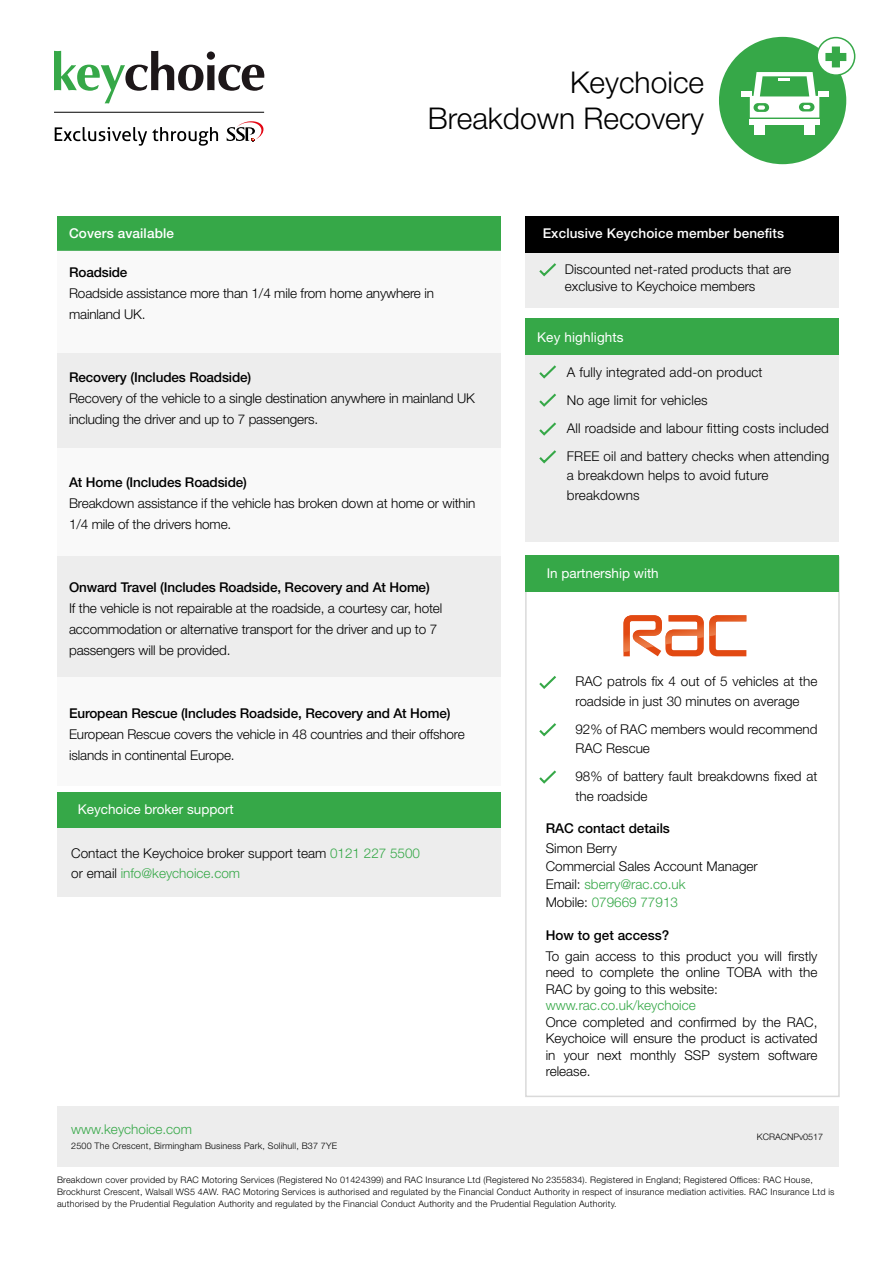
<style>
.page{position:relative;width:893px;height:1263px;background:#fff}
.page>*{position:absolute;margin:0;border:0;box-sizing:border-box;transform-origin:0 0}
.t1{font:300 30px/36.2px "Helvetica Neue";color:#000;text-align:right}
.t2{font:300 13.5px/21px "Helvetica Neue";color:#000}
.t3{font:500 13.5px "Helvetica Neue";letter-spacing:-.01em;color:#000}
.t4{font:13.5px "Helvetica Neue";color:#fff}
.t5{font:500 13.5px "Helvetica Neue";letter-spacing:.01em;color:#fff}
.t6{font:300 13.5px "Helvetica Neue";color:#36a848}
.t7{font:300 9px/12px "Helvetica Neue";letter-spacing:.02em;color:#000}
.t8{font:300 9px "Helvetica Neue";color:#000}
.s1{color:#36a848}
</style>
<div class="page">
<div style="left:57px;top:216px;width:443px;height:34px;background:#36a848"></div>
<div style="left:57px;top:250px;width:443px;height:536px;background:#f9f9f9"></div>
<div style="left:57px;top:353px;width:443px;height:95px;background:#ededed"></div>
<div style="left:57px;top:556px;width:443px;height:121px;background:#ededed"></div>
<div style="left:719px;top:37px;width:127px;height:127px;background:#36a848;border-radius:50%"></div>
<div style="left:57px;top:1106px;width:782px;height:61px;background:#ededed"></div>
<div style="left:749px;top:120px;width:71px;height:5px;background:#fff"></div>
<div style="left:754px;top:125px;width:10px;height:9px;background:#fff"></div>
<div style="left:805px;top:125px;width:10px;height:9px;background:#fff"></div>
<svg style="left:750px;top:72px;width:69px;height:46px"></svg>
<div style="left:818px;top:91px;width:11px;height:6px;background:#fff"></div>
<div style="left:741px;top:91px;width:10px;height:6px;background:#fff"></div>
<div style="left:526px;top:354px;width:313px;height:188px;background:#ededed"></div>
<div style="left:526px;top:318px;width:313px;height:36px;background:#36a848"></div>
<div style="left:525px;top:556px;width:315px;height:541px;border:2px solid #dadada"></div>
<div style="left:526px;top:253px;width:313px;height:54px;background:#ededed"></div>
<div style="left:526px;top:216px;width:313px;height:37px;background:#000"></div>
<svg style="left:623px;top:615px;width:123px;height:41px"></svg>
<svg style="left:539px;top:263px;width:17px;height:14px"></svg>
<svg style="left:539px;top:365px;width:17px;height:14px"></svg>
<svg style="left:539px;top:393px;width:17px;height:14px"></svg>
<svg style="left:539px;top:422px;width:17px;height:14px"></svg>
<svg style="left:539px;top:676px;width:17px;height:13px"></svg>
<svg style="left:539px;top:723px;width:17px;height:14px"></svg>
<svg style="left:539px;top:770px;width:17px;height:14px"></svg>
<div style="left:526px;top:555px;width:313px;height:37px;background:#36a848"></div>
<div style="left:57px;top:792px;width:443px;height:35px;background:#36a848"></div>
<div style="left:57px;top:828px;width:443px;height:69px;background:#ededed"></div>
<svg style="left:539px;top:450px;width:17px;height:14px"></svg>
<div style="left:817px;top:38px;width:38px;height:37px;background:#fff;border-radius:50%"></div>
<div style="left:816px;top:37px;width:39px;height:39px;border:2px solid #36a848;border-radius:50%"></div>
<svg style="left:825px;top:47px;width:21px;height:20px"></svg>
<svg style="left:54px;top:51px;width:210px;height:52px"></svg>
<svg style="left:55px;top:127px;width:163px;height:19px"></svg>
<svg style="left:227px;top:121px;width:36px;height:20px"></svg>
<hr style="left:54px;top:112px;width:210px;height:1px;background:#000">
<p class="t5" style="left:69px;top:225px;width:106px">Covers available</p>
<h1 class="t1" style="left:428px;top:63px;width:278px">Keychoice<br>Breakdown Recovery</h1>
<p class="t5" style="left:543px;top:226px;width:243px">Exclusive Keychoice member benefits</p>
<p class="t3" style="left:69px;top:264px;width:60px">Roadside</p>
<p class="t2" style="left:69px;top:283px;width:366px">Roadside assistance more than 1/4 mile from home anywhere in mainland UK.</p>
<p class="t3" style="left:69px;top:369px;width:184px">Recovery (Includes Roadside)</p>
<p class="t2" style="left:69px;top:388px;width:407px">Recovery of the vehicle to a single destination anywhere in mainland UK including the driver and up to 7 passengers.</p>
<p class="t3" style="left:69px;top:474px;width:179px">At Home (Includes Roadside)</p>
<p class="t2" style="left:69px;top:493px;width:408px">Breakdown assistance if the vehicle has broken down at home or within<br>1/4 mile of the drivers home.</p>
<p class="t3" style="left:69px;top:579px;width:362px">Onward Travel (Includes Roadside, Recovery and At Home)</p>
<p class="t2" style="left:69px;top:598px;width:375px">If the vehicle is not repairable at the roadside, a courtesy car, hotel accommodation or alternative transport for the driver and up to 7 passengers will be provided.</p>
<p class="t3" style="left:69px;top:705px;width:383px">European Rescue (Includes Roadside, Recovery and At Home)</p>
<p class="t2" style="left:69px;top:724px;width:397px">European Rescue covers the vehicle in 48 countries and their offshore islands in continental Europe.</p>
<p class="t4" style="left:78px;top:801px;width:158px">Keychoice broker support</p>
<p class="t2" style="left:71px;top:843px;width:350px;line-height:19.5px">Contact the Keychoice broker support team <span class="s1">0121 227 5500 </span>or email <span class="s1">info@keychoice.com</span></p>
<p class="t6" style="left:71px;top:1121px;width:122px">www.keychoice.com</p>
<p class="t7" style="left:71px;top:1140px;width:267px">2500 The Crescent, Birmingham Business Park, Solihull, B37 7YE</p>
<p class="t2" style="left:565px;top:261px;width:228px;line-height:16.5px">Discounted net-rated products that are exclusive to Keychoice members</p>
<p class="t4" style="left:537px;top:329px;width:88px">Key highlights</p>
<p class="t2" style="left:567px;top:358px;width:264px;line-height:28px">A fully integrated add-on product<br>No age limit for vehicles<br>All roadside and labour fitting costs included FREE oil and battery checks when attending</p>
<p class="t2" style="left:567px;top:466px;width:203px;line-height:19.5px">a breakdown helps to avoid future breakdowns</p>
<p class="t4" style="left:547px;top:565px;width:114px">In partnership with</p>
<p class="t2" style="left:575px;top:672px;width:244px;line-height:19.5px">RAC patrols fix 4 out of 5 vehicles at the roadside in just 30 minutes on average</p>
<p class="t2" style="left:575px;top:719px;width:244px;line-height:19.5px">92% of RAC members would recommend<br>RAC Rescue</p>
<p class="t2" style="left:575px;top:766px;width:244px;line-height:19.5px">98% of battery fault breakdowns fixed at the roadside</p>
<p class="t3" style="left:546px;top:820px;width:126px">RAC contact details</p>
<p class="t2" style="left:546px;top:838px;width:214px;line-height:18px">Simon Berry<br>Commercial Sales Account Manager<br>Email: <span class="s1">sberry@rac.co.uk<br></span>Mobile: <span class="s1">079669 77913</span></p>
<p class="t3" style="left:546px;top:927px;width:125px">How to get access?</p>
<p class="t2" style="left:546px;top:947px;width:273px;line-height:16.5px;text-align:justify">To gain access to this product you will firstly need to complete the online TOBA with the RAC by going to this website:</p>
<p class="t6" style="left:546px;top:997px;width:152px">www.rac.co.uk/keychoice</p>
<p class="t2" style="left:546px;top:1013px;width:273px;line-height:16.5px;text-align:justify">Once completed and confirmed by the RAC, Keychoice will ensure the product is activated in your next monthly SSP system software release.</p>
<p class="t8" style="left:757px;top:1131px;width:68px">KCRACNPv0517</p>
<p class="t7" style="left:57px;top:1174px;width:779px">Breakdown cover provided by RAC Motoring Services (Registered No 01424399) and RAC Insurance Ltd (Registered No 2355834). Registered in England; Registered Offices: RAC House,<br>Brockhurst Crescent, Walsall WS5 4AW. RAC Motoring Services is authorised and regulated by the Financial Conduct Authority in respect of insurance mediation activities. RAC Insurance Ltd is authorised by the Prudential Regulation Authority and regulated by the Financial Conduct Authority and the Prudential Regulation Authority.</p>
</div>
